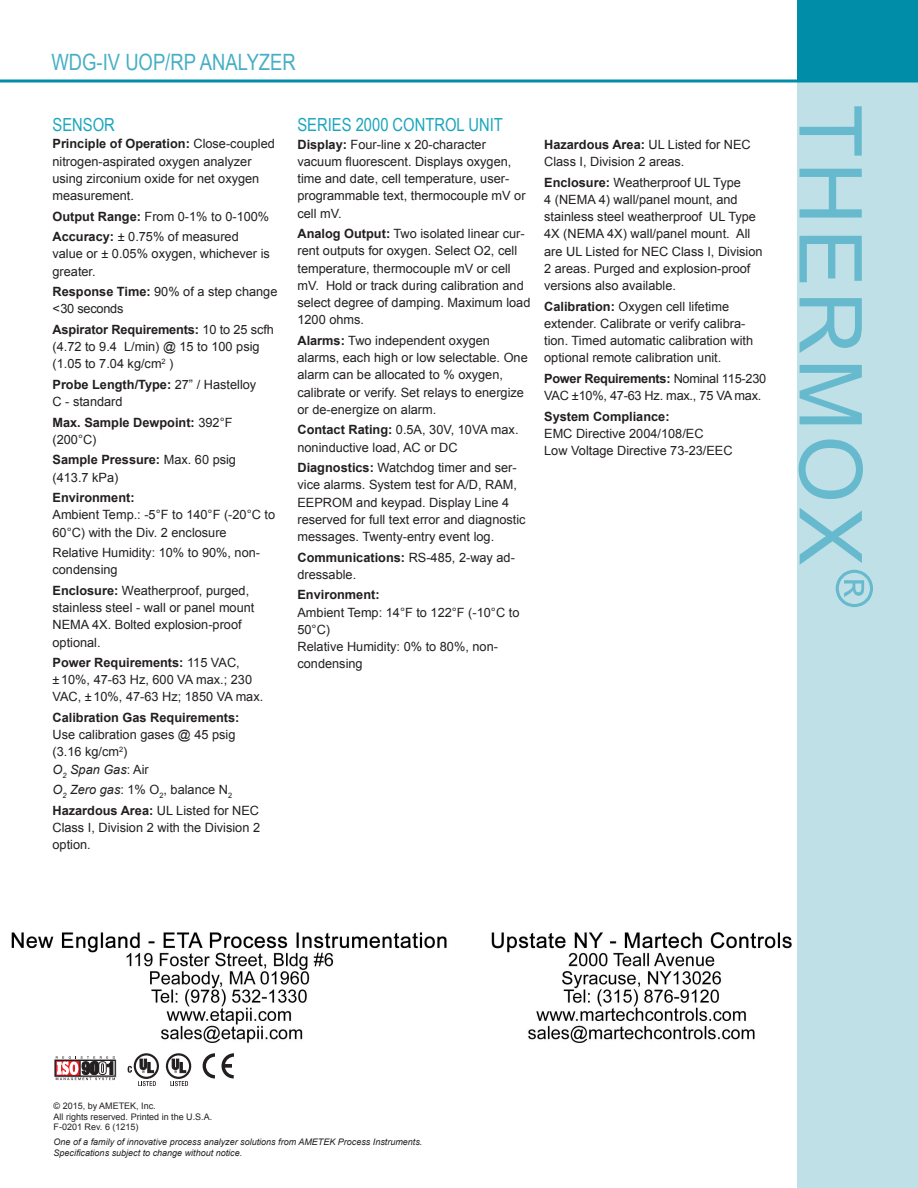
<style>
.page{position:relative;width:918px;height:1188px;background:#fff}
.page>*{position:absolute;margin:0;border:0;box-sizing:border-box;transform-origin:0 0}
.t1{font:87px "Arial";letter-spacing:.05em;color:#67bacd}
.t2{font:22.5px "Arial Narrow";color:#46afc4}
.t3{font:18px "Arial Narrow";color:#1aa5bc}
.t4{font:12.75px/17.2px "Arial";color:#231f20}
.t5{font:700 12.75px/17.2px "Arial";color:#231f20}
.t6{font:12.75px/17.2px "Arial";letter-spacing:-.02em;color:#231f20}
.t7{font:italic 9px/10.8px "Arial";color:#231f20}
.t8{font:9px/10.8px "Arial";color:#231f20}
.s1{font-weight:700}
.s2{font-weight:400}
.s3{font-style:italic}
</style>
<div class="page">
<div style="left:797px;top:81px;width:121px;height:1107px;background:#c0e0e8"></div>
<div style="left:797px;top:0;width:121px;height:81px;background:#008da8"></div>
<hr style="left:0;top:80px;width:918px;height:2px;background:#008da8">
<svg style="left:55px;top:1056px;width:61px;height:24px"></svg>
<svg style="left:128px;top:1053px;width:31px;height:33px"></svg>
<svg style="left:166px;top:1053px;width:25px;height:33px"></svg>
<svg style="left:203px;top:1053px;width:12px;height:25px"></svg>
<svg style="left:222px;top:1053px;width:12px;height:25px"></svg>
<img style="left:11px;top:932px;width:781px;height:111px">
<h2 class="t2" style="left:52px;top:46px;width:246px">WDG-IV UOP/RP ANALYZER</h2>
<h3 class="t3" style="left:52px;top:112px;width:64px">SENSOR</h3>
<p class="t4" style="left:52px;top:135px;width:224px"><span class="s1">Principle of Operation:</span> Close-coupled nitrogen-aspirated oxygen analyzer using zirconium oxide for net oxygen measurement.</p>
<p class="t4" style="left:52px;top:206px;width:218px;line-height:20.5px"><span class="s1">Output Range:</span> From 0-1% to 0-100%<br><span class="s1">Accuracy:</span> ± 0.75% of measured</p>
<p class="t4" style="left:52px;top:245px;width:219px">value or ± 0.05% oxygen, whichever is greater.</p>
<p class="t4" style="left:52px;top:283px;width:226px"><span class="s1">Response Time:</span> 90% of a step change &lt; 30 seconds</p>
<p class="t4" style="left:52px;top:321px;width:223px"><span class="s1">Aspirator Requirements:</span> 10 to 25 scfh (4.72 to 9.4 L/min) @ 15 to 100 psig (1.05 to 7.04 kg/cm<sup>2</sup> )</p>
<p class="t4" style="left:53px;top:376px;width:205px"><span class="s1">Probe Length/Type:</span> 27” / Hastelloy<br>C - standard</p>
<p class="t5" style="left:53px;top:414px;width:182px">Max. Sample Dewpoint: <span class="s2">392°F (200°C)</span></p>
<p class="t4" style="left:53px;top:451px;width:185px"><span class="s1">Sample Pressure:</span> Max. 60 psig (413.7 kPa)</p>
<p class="t5" style="left:53px;top:489px;width:84px">Environment:</p>
<p class="t4" style="left:53px;top:506px;width:224px">Ambient Temp.: -5°F to 140°F (-20°C to<br>60°C) with the Div. 2 enclosure</p>
<p class="t4" style="left:53px;top:544px;width:209px">Relative Humidity: 10% to 90%, non&shy;condensing</p>
<p class="t4" style="left:53px;top:582px;width:203px"><span class="s1">Enclosure:</span> Weatherproof, purged, stainless steel - wall or panel mount<br>NEMA 4X. Bolted explosion-proof optional.</p>
<p class="t4" style="left:53px;top:654px;width:212px"><span class="s1">Power Requirements:</span> 115 VAC, ±10%, 47-63 Hz, 600 VA max.; 230<br>VAC, ±10%, 47-63 Hz; 1850 VA max.</p>
<p class="t5" style="left:53px;top:709px;width:189px">Calibration Gas Requirements:</p>
<p class="t4" style="left:53px;top:726px;width:185px">Use calibration gases @ 45 psig (3.16 kg/cm<sup>2</sup>)<br><span class="s3">O</span><sub>2</sub> <span class="s3">Span Gas</span>: Air</p>
<p class="t4" style="left:52px;top:780px;width:208px;line-height:20.5px"><span class="s3">O</span><sub>2</sub> <span class="s3">Zero gas</span>: 1% O<sub>2</sub>, balance N<sub>2<br></sub><span class="s1">Hazardous Area:</span> UL Listed for NEC</p>
<p class="t4" style="left:52px;top:819px;width:209px">Class I, Division 2 with the Division 2 option.</p>
<h3 class="t3" style="left:297px;top:112px;width:207px">SERIES 2000 CONTROL UNIT</h3>
<p class="t4" style="left:297px;top:136px;width:230px"><span class="s1">Display:</span> Four-line x 20-character vacuum fluorescent. Displays oxygen, time and date, cell temperature, user&shy;programmable text, thermocouple mV or cell mV.</p>
<p class="t4" style="left:297px;top:225px;width:235px"><span class="s1">Analog Output:</span> Two isolated linear cur&shy;rent outputs for oxygen. Select O2, cell temperature, thermocouple mV or cell mV. Hold or track during calibration and select degree of damping. Maximum load 1200 ohms.</p>
<p class="t4" style="left:297px;top:332px;width:232px"><span class="s1">Alarms:</span> Two independent oxygen alarms, each high or low selectable. One alarm can be allocated to % oxygen, calibrate or verify. Set relays to energize or de-energize on alarm.</p>
<p class="t4" style="left:297px;top:421px;width:223px"><span class="s1">Contact Rating:</span> 0.5A, 30V, 10VA max. noninductive load, AC or DC</p>
<p class="t4" style="left:297px;top:459px;width:230px"><span class="s1">Diagnostics:</span> Watchdog timer and ser&shy;vice alarms. System test for A/D, RAM, EEPROM and keypad. Display Line 4 reserved for full text error and diagnostic messages. Twenty-entry event log.</p>
<p class="t4" style="left:297px;top:549px;width:219px"><span class="s1">Communications:</span> RS-485, 2-way ad&shy;dressable.</p>
<p class="t5" style="left:297px;top:587px;width:84px">Environment:</p>
<p class="t4" style="left:297px;top:604px;width:223px">Ambient Temp: 14°F to 122°F (-10°C to<br>50°C)<br>Relative Humidity: 0% to 80%, non&shy;condensing</p>
<p class="t4" style="left:544px;top:136px;width:208px"><span class="s1">Hazardous Area:</span> UL Listed for NEC<br>Class I, Division 2 areas.</p>
<p class="t4" style="left:544px;top:174px;width:220px"><span class="s1">Enclosure:</span> Weatherproof UL Type<br>4 (NEMA 4) wall/panel mount, and stainless steel weatherproof UL Type 4X (NEMA 4X) wall/panel mount. All are UL Listed for NEC Class I, Division 2 areas. Purged and explosion-proof versions also available.</p>
<p class="t4" style="left:544px;top:298px;width:211px"><span class="s1">Calibration:</span> Oxygen cell lifetime extender. Calibrate or verify calibra&shy;tion. Timed automatic calibration with optional remote calibration unit.</p>
<p class="t6" style="left:544px;top:370px;width:224px"><span class="s1">Power Requirements:</span> Nominal 115-230<br>VAC ±10%, 47-63 Hz. max., 75 VA max.</p>
<p class="t5" style="left:544px;top:408px;width:127px">System Compliance:</p>
<p class="t4" style="left:544px;top:425px;width:190px">EMC Directive 2004/108/EC<br>Low Voltage Directive 73-23/EEC</p>
<h1 class="t1" style="left:887px;top:104px;width:504px;rotate:90deg">THERMOX<sup>®</sup></h1>
<p class="t8" style="left:54px;top:1100px;width:160px">© 2015, by AMETEK, Inc.<br>All rights reserved. Printed in the U.S.A.<br>F-0201 Rev. 6 (1215)</p>
<p class="t7" style="left:54px;top:1137px;width:370px">One of a family of innovative process analyzer solutions from AMETEK Process Instruments.<br>Specifications subject to change without notice.</p>
</div>
